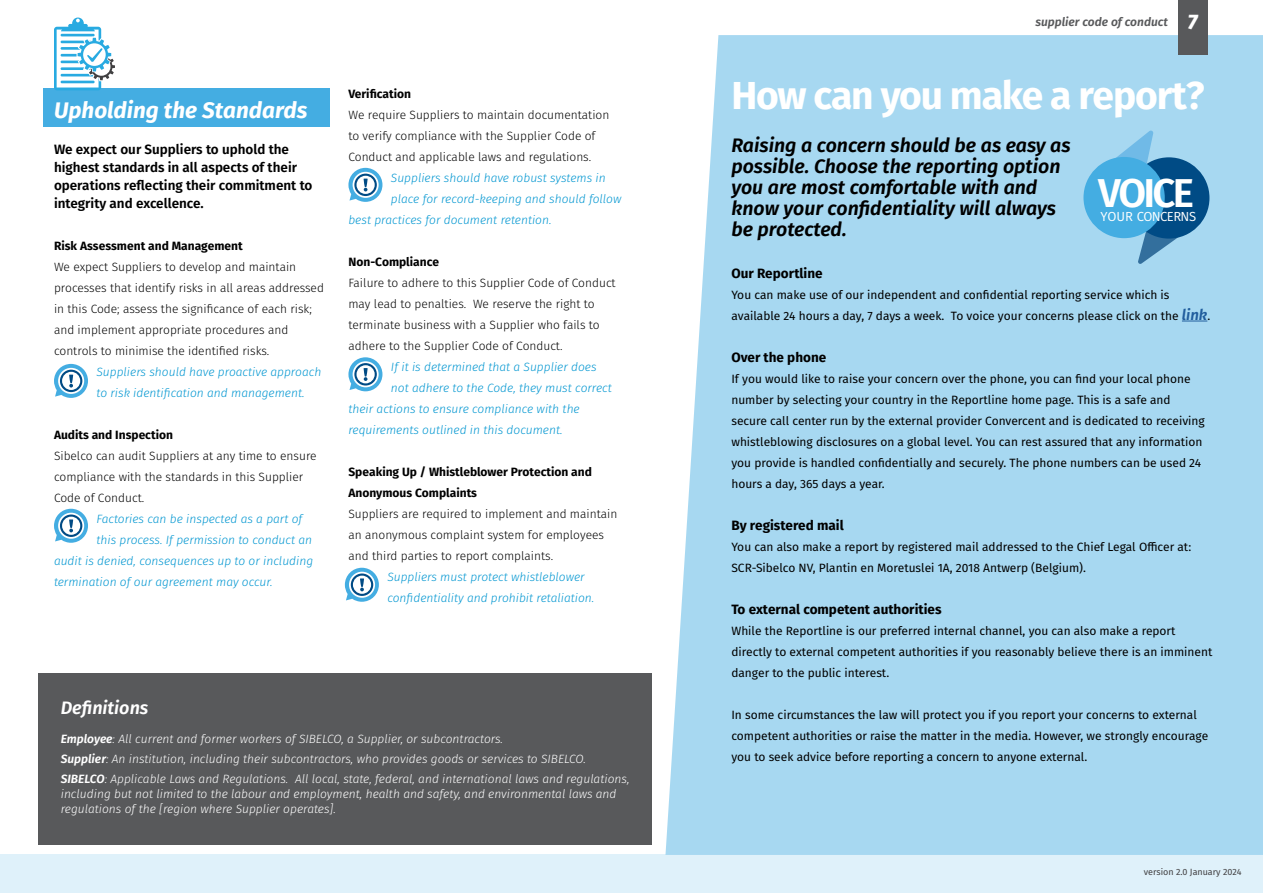
<style>
.page{position:relative;width:1263px;height:893px;background:#fff}
.page>*{position:absolute;margin:0;border:0;box-sizing:border-box;transform-origin:0 0}
.t1{font:600 40.2px "Fira Sans";letter-spacing:-.07em;color:#fff}
.t2{font:700 39px "Fira Sans";letter-spacing:-.03em;color:#fff}
.t3{font:italic 700 22.5px "Fira Sans";color:#fff}
.t4{font:italic 600 19.5px/21px "Fira Sans";color:#000}
.t5{font:italic 600 18px "Fira Sans";color:#fff}
.t6{font:600 13.5px/18px "Fira Sans";color:#000}
.t7{font:700 13.5px "Fira Sans";color:#000}
.t8{font:13.05px "Fira Sans";letter-spacing:-.045em;color:#fff}
.t9{font:12px/21px "Fira Sans";color:#000}
.t10{font:300 12px/21px "Fira Sans";color:#000}
.t11{font:italic 300 12px/21px "Fira Sans";color:#0096d1}
.t12{font:italic 300 12px/20.4px "Fira Sans";color:#fff}
.t13{font:700 12px/21px "Fira Sans";color:#000}
.t14{font:italic 600 12px "Fira Sans";color:#58595b}
.t15{font:9px "Fira Sans";color:#414042}
.s1{font-weight:600}
.s2{font-weight:800;font-size:21px;color:#fff}
.s3{font-weight:600;font-style:italic;font-size:15px;color:#215e9e}
</style>
<div class="page">
<div style="left:44px;top:89px;width:286px;height:38px;background:#44ade2"></div>
<div style="left:38px;top:673px;width:614px;height:171px;background:#58595b"></div>
<svg style="left:54px;top:509px;width:34px;height:34px"></svg>
<svg style="left:54px;top:364px;width:34px;height:34px"></svg>
<svg style="left:54px;top:18px;width:62px;height:72px"></svg>
<svg style="left:632px;top:35px;width:631px;height:820px;background:#aedaf1"></svg>
<svg style="left:1182px;top:321px;width:25px;height:1px"></svg>
<svg style="left:1137px;top:229px;width:59px;height:36px;background:#85b9d8"></svg>
<div style="left:1128px;top:157px;width:81px;height:82px;background:#004b85;border-radius:50%"></div>
<svg style="left:1093px;top:130px;width:61px;height:40px;background:#94cdec"></svg>
<div style="left:1083px;top:157px;width:82px;height:81px;background:#44ade2;border-radius:50%"></div>
<svg style="left:348px;top:357px;width:34px;height:34px"></svg>
<svg style="left:348px;top:168px;width:34px;height:34px"></svg>
<div style="left:1178px;top:0;width:30px;height:54px;background:#58595b"></div>
<div style="left:0;top:855px;width:1263px;height:38px;background:#dff1fa"></div>
<svg style="left:345px;top:568px;width:34px;height:34px"></svg>
<h3 class="t3" style="left:54px;top:91px;width:255px">Upholding the Standards</h3>
<p class="t6" style="left:54px;top:139px;width:260px">We expect our Suppliers to uphold the highest standards in all aspects of their operations reflecting their commitment to integrity and excellence.</p>
<p class="t13" style="left:54px;top:234px;width:190px">Risk Assessment and Management</p>
<p class="t10" style="left:54px;top:256px;width:271px">We expect Suppliers to develop and maintain processes that identify risks in all areas addressed in this Code; assess the significance of each risk; and implement appropriate procedures and controls to minimise the identified risks.</p>
<p class="t11" style="left:97px;top:361px;width:226px">Suppliers should have proactive approach to risk identification and management.</p>
<p class="t13" style="left:54px;top:423px;width:121px">Audits and Inspection</p>
<p class="t10" style="left:54px;top:445px;width:264px">Sibelco can audit Suppliers at any time to ensure compliance with the standards in this Supplier<br>Code of Conduct.</p>
<p class="t11" style="left:97px;top:508px;width:207px">Factories can be inspected as a part of</p>
<p class="t11" style="left:97px;top:529px;width:217px">this process. If permission to conduct an</p>
<p class="t11" style="left:54px;top:550px;width:261px">audit is denied, consequences up to or including</p>
<p class="t11" style="left:54px;top:571px;width:220px">termination of our agreement may occur.</p>
<p class="t13" style="left:348px;top:82px;width:64px">Verification</p>
<p class="t10" style="left:348px;top:104px;width:262px">We require Suppliers to maintain documentation to verify compliance with the Supplier Code of<br>Conduct and applicable laws and regulations.</p>
<p class="t11" style="left:391px;top:167px;width:216px">Suppliers should have robust systems in</p>
<p class="t11" style="left:391px;top:188px;width:232px">place for record-keeping and should follow</p>
<p class="t11" style="left:348px;top:209px;width:205px">best practices for document retention.</p>
<p class="t13" style="left:348px;top:250px;width:92px">Non-Compliance</p>
<p class="t10" style="left:348px;top:272px;width:269px">Failure to adhere to this Supplier Code of Conduct may lead to penalties. We reserve the right to terminate business with a Supplier who fails to adhere to the Supplier Code of Conduct.</p>
<p class="t11" style="left:391px;top:356px;width:207px">If it is determined that a Supplier does</p>
<p class="t11" style="left:391px;top:377px;width:222px">not adhere to the Code, they must correct</p>
<p class="t11" style="left:348px;top:398px;width:233px">their actions to ensure compliance with the</p>
<p class="t11" style="left:348px;top:419px;width:216px">requirements outlined in this document.</p>
<p class="t13" style="left:348px;top:460px;width:245px">Speaking Up / Whistleblower Protection and<br>Anonymous Complaints</p>
<p class="t10" style="left:348px;top:503px;width:270px">Suppliers are required to implement and maintain an anonymous complaint system for employees and third parties to report complaints.</p>
<p class="t11" style="left:387px;top:566px;width:208px">Suppliers must protect whistleblower confidentiality and prohibit retaliation.</p>
<h3 class="t5" style="left:61px;top:693px;width:89px">Definitions</h3>
<p class="t12" style="left:61px;top:728px;width:570px"><span class="s1">Employee</span>: All current and former workers of SIBELCO, a Supplier, or subcontractors.<br><span class="s1">Supplier</span>: An institution, including their subcontractors, who provides goods or services to SIBELCO.<br><span class="s1">SIBELCO</span>: Applicable Laws and Regulations. All local, state, federal, and international laws and regulations,</p>
<p class="t12" style="left:61px;top:787px;width:557px;line-height:15px">including but not limited to the labour and employment, health and safety, and environmental laws and regulations of the [region where Supplier operates].</p>
<p class="t14" style="left:1035px;top:12px;width:164px">supplier code of conduct <span class="s2">7</span></p>
<h2 class="t2" style="left:731px;top:63px;width:475px">How can you make a report?</h2>
<h3 class="t4" style="left:731px;top:133px;width:341px">Raising a concern should be as easy as possible. Choose the reporting option you are most comfortable with and know your confidentiality will always be protected.</h3>
<p class="t7" style="left:731px;top:261px;width:93px">Our Reportline</p>
<p class="t9" style="left:731px;top:283px;width:480px">You can make use of our independent and confidential reporting service which is available 24 hours a day, 7 days a week. To voice your concerns please click on the <span class="s3">link</span>.</p>
<p class="t7" style="left:731px;top:345px;width:96px">Over the phone</p>
<p class="t9" style="left:731px;top:367px;width:475px">If you would like to raise your concern over the phone, you can find your local phone number by selecting your country in the Reportline home page. This is a safe and secure call center run by the external provider Convercent and is dedicated to receiving whistleblowing disclosures on a global level. You can rest assured that any information you provide is handled confidentially and securely. The phone numbers can be used 24 hours a day, 365 days a year.</p>
<p class="t7" style="left:731px;top:513px;width:114px">By registered mail</p>
<p class="t9" style="left:731px;top:535px;width:461px">You can also make a report by registered mail addressed to the Chief Legal Officer at:<br>SCR-Sibelco NV, Plantin en Moretuslei 1A, 2018 Antwerp (Belgium).</p>
<p class="t7" style="left:731px;top:597px;width:212px">To external competent authorities</p>
<p class="t9" style="left:731px;top:619px;width:482px">While the Reportline is our preferred internal channel, you can also make a report directly to external competent authorities if you reasonably believe there is an imminent danger to the public interest.</p>
<p class="t9" style="left:731px;top:703px;width:478px">In some circumstances the law will protect you if you report your concerns to external competent authorities or raise the matter in the media. However, we strongly encourage you to seek advice before reporting a concern to anyone external.</p>
<h1 class="t1" style="left:1098px;top:165px;width:97px">VOICE</h1>
<p class="t8" style="left:1100px;top:208px;width:97px">YOUR CONCERNS</p>
<p class="t15" style="left:1144px;top:865px;width:99px">version 2.0 January 2024</p>
</div>
